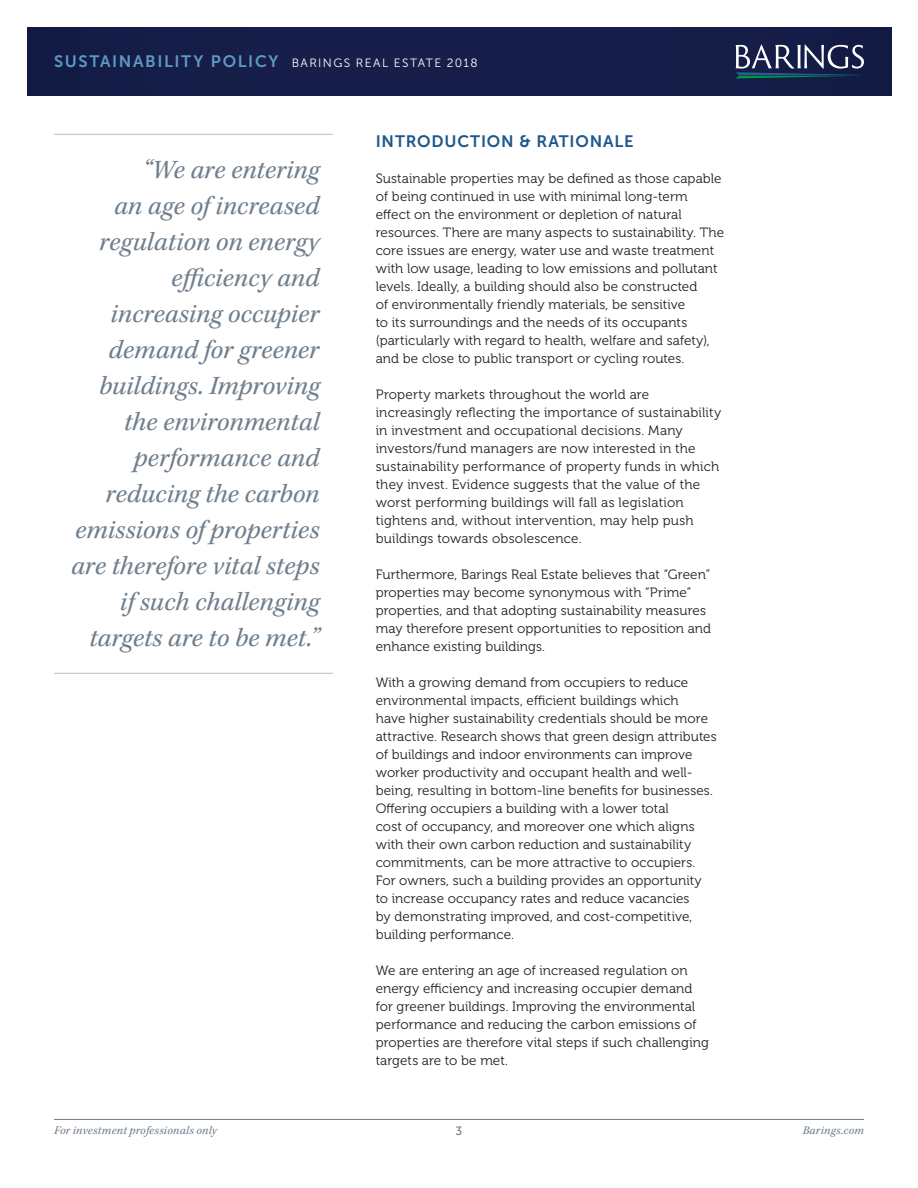
<style>
.page{position:relative;width:918px;height:1188px;background:#fff}
.page>*{position:absolute;margin:0;border:0;box-sizing:border-box;transform-origin:0 0}
.t1{font:italic 27px/36px "Kepler Std";color:#6f7f8d;text-align:right}
.t2{font:16.5px "Museo Sans 700";letter-spacing:.05em;color:#1d578c}
.t3{font:13.5px/18px "Museo 300";letter-spacing:.005em;color:#231f20}
.t4{font:italic 12px "Kepler Std";letter-spacing:.015em;color:#6f7f8d}
.t5{font:12px "Museo Sans 300";letter-spacing:.11em;color:#fff}
.t6{font:12px "Museo Sans 500";color:#6f7f8d}
.s1{font-family:"Museo Sans 700";font-size:16.5px;color:#5d98c4}
</style>
<div class="page">
<hr style="left:54px;top:1119px;width:810px;height:1px;background:#6f7f8d">
<div style="left:27px;top:27px;width:864px;height:69px;background:#161e49"></div>
<svg style="left:736px;top:44px;width:128px;height:34px"></svg>
<hr style="left:54px;top:134px;width:279px;height:1px;background:#b7bfc6">
<hr style="left:54px;top:673px;width:279px;height:1px;background:#b7bfc6">
<p class="t5" style="left:54px;top:56px;width:425px"><span class="s1">SUSTAINABILITY POLICY</span> BARINGS REAL ESTATE 2018</p>
<p class="t1" style="left:71px;top:153px;width:250px">“We are entering<br>an age of increased regulation on energy efficiency and increasing occupier demand for greener buildings. Improving the environmental performance and reducing the carbon emissions of properties are therefore vital steps if such challenging targets are to be met.”</p>
<p class="t2" style="left:376px;top:132px;width:259px">INTRODUCTION &amp; RATIONALE</p>
<p class="t3" style="left:376px;top:171px;width:350px">Sustainable properties may be defined as those capable of being continued in use with minimal long-term effect on the environment or depletion of natural resources. There are many aspects to sustainability. The core issues are energy, water use and waste treatment with low usage, leading to low emissions and pollutant levels. Ideally, a building should also be constructed<br>of environmentally friendly materials, be sensitive<br>to its surroundings and the needs of its occupants (particularly with regard to health, welfare and safety), and be close to public transport or cycling routes.</p>
<p class="t3" style="left:376px;top:387px;width:347px">Property markets throughout the world are increasingly reflecting the importance of sustainability in investment and occupational decisions. Many investors/fund managers are now interested in the sustainability performance of property funds in which they invest. Evidence suggests that the value of the worst performing buildings will fall as legislation tightens and, without intervention, may help push buildings towards obsolescence.</p>
<p class="t3" style="left:376px;top:567px;width:337px">Furthermore, Barings Real Estate believes that “Green” properties may become synonymous with “Prime” properties, and that adopting sustainability measures may therefore present opportunities to reposition and enhance existing buildings.</p>
<p class="t3" style="left:376px;top:675px;width:343px">With a growing demand from occupiers to reduce environmental impacts, efficient buildings which<br>have higher sustainability credentials should be more attractive. Research shows that green design attributes of buildings and indoor environments can improve worker productivity and occupant health and well&shy;being, resulting in bottom-line benefits for businesses.<br>Offering occupiers a building with a lower total<br>cost of occupancy, and moreover one which aligns with their own carbon reduction and sustainability commitments, can be more attractive to occupiers.<br>For owners, such a building provides an opportunity to increase occupancy rates and reduce vacancies<br>by demonstrating improved, and cost-competitive, building performance.</p>
<p class="t3" style="left:376px;top:963px;width:335px">We are entering an age of increased regulation on energy efficiency and increasing occupier demand for greener buildings. Improving the environmental performance and reducing the carbon emissions of properties are therefore vital steps if such challenging targets are to be met.</p>
<p class="t4" style="left:54px;top:1125px;width:165px">For investment professionals only</p>
<p class="t6" style="left:456px;top:1124px;width:8px">3</p>
<p class="t4" style="left:803px;top:1125px;width:63px">Barings.com</p>
</div>
